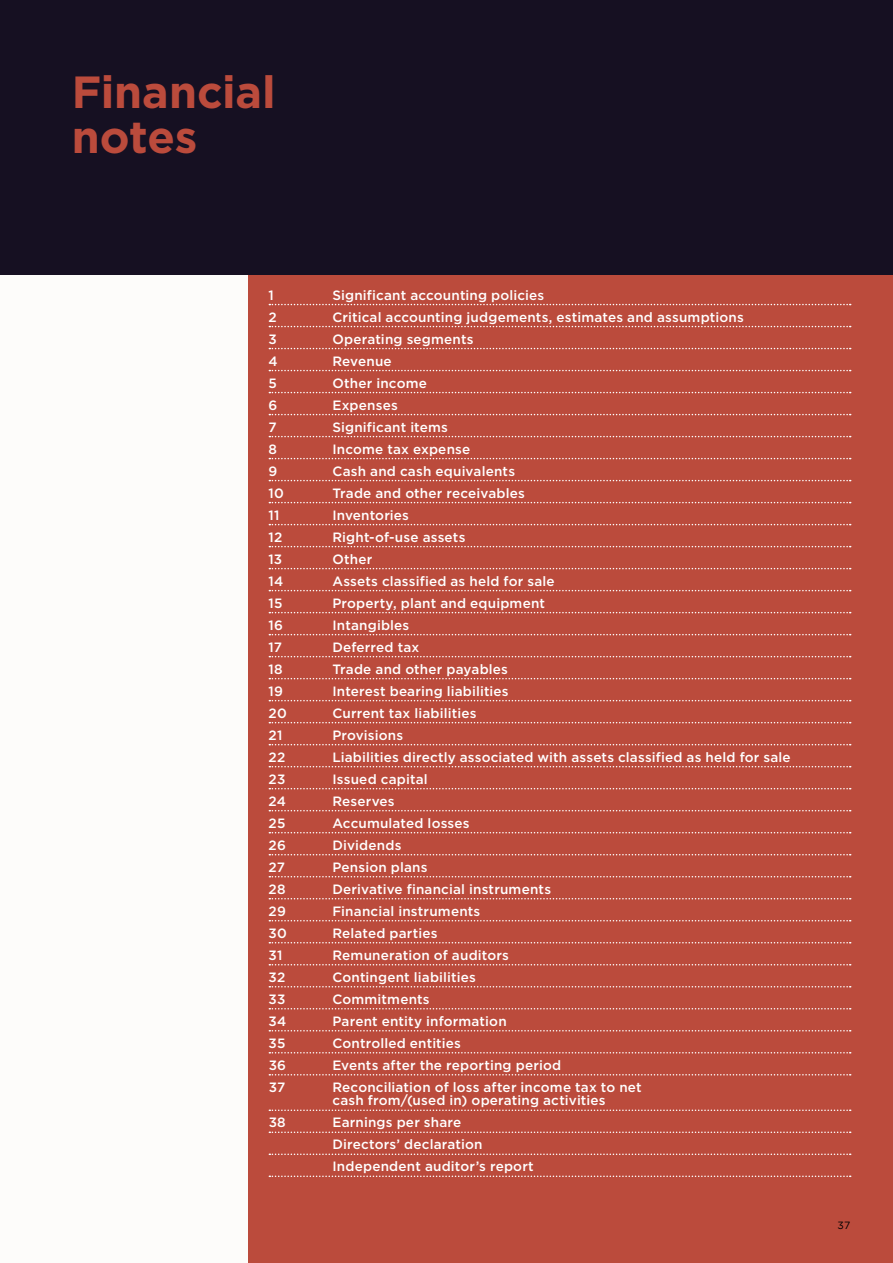
<style>
.page{position:relative;width:893px;height:1263px;background:#fdfcfa}
.page>*{position:absolute;margin:0;border:0;box-sizing:border-box;transform-origin:0 0}
.t1{font:700 45px/45px "Gotham";letter-spacing:-.005em;color:#bb4b3c}
.t2{font:500 13.5px/22px "Gotham";letter-spacing:.01em;color:#fff}
.t3{font:10.5px "Gotham";color:#000}
</style>
<div class="page">
<div style="left:248px;top:274px;width:645px;height:989px;background:#bb4b3c"></div>
<svg style="left:269px;top:304px;width:582px;height:1px"></svg>
<svg style="left:269px;top:326px;width:582px;height:1px"></svg>
<svg style="left:269px;top:348px;width:582px;height:1px"></svg>
<svg style="left:269px;top:370px;width:582px;height:1px"></svg>
<svg style="left:269px;top:392px;width:582px;height:1px"></svg>
<svg style="left:269px;top:414px;width:582px;height:1px"></svg>
<svg style="left:269px;top:436px;width:582px;height:1px"></svg>
<svg style="left:269px;top:458px;width:582px;height:1px"></svg>
<svg style="left:269px;top:480px;width:582px;height:1px"></svg>
<svg style="left:269px;top:502px;width:582px;height:1px"></svg>
<svg style="left:269px;top:524px;width:582px;height:1px"></svg>
<svg style="left:269px;top:546px;width:582px;height:1px"></svg>
<svg style="left:269px;top:568px;width:582px;height:1px"></svg>
<svg style="left:269px;top:590px;width:582px;height:1px"></svg>
<svg style="left:269px;top:612px;width:582px;height:1px"></svg>
<svg style="left:269px;top:634px;width:582px;height:1px"></svg>
<svg style="left:269px;top:656px;width:582px;height:1px"></svg>
<svg style="left:269px;top:678px;width:582px;height:1px"></svg>
<svg style="left:269px;top:700px;width:582px;height:1px"></svg>
<svg style="left:269px;top:722px;width:582px;height:1px"></svg>
<svg style="left:269px;top:744px;width:582px;height:1px"></svg>
<svg style="left:269px;top:766px;width:582px;height:1px"></svg>
<svg style="left:269px;top:788px;width:582px;height:1px"></svg>
<svg style="left:269px;top:810px;width:582px;height:1px"></svg>
<svg style="left:269px;top:832px;width:582px;height:1px"></svg>
<svg style="left:269px;top:854px;width:582px;height:1px"></svg>
<svg style="left:269px;top:876px;width:582px;height:1px"></svg>
<svg style="left:269px;top:898px;width:582px;height:1px"></svg>
<svg style="left:269px;top:920px;width:582px;height:1px"></svg>
<svg style="left:269px;top:942px;width:582px;height:1px"></svg>
<svg style="left:269px;top:964px;width:582px;height:1px"></svg>
<svg style="left:269px;top:986px;width:582px;height:1px"></svg>
<svg style="left:269px;top:1008px;width:582px;height:1px"></svg>
<svg style="left:269px;top:1030px;width:582px;height:1px"></svg>
<svg style="left:269px;top:1052px;width:582px;height:1px"></svg>
<svg style="left:269px;top:1074px;width:582px;height:1px"></svg>
<svg style="left:269px;top:1109px;width:582px;height:2px"></svg>
<svg style="left:269px;top:1131px;width:582px;height:2px"></svg>
<svg style="left:269px;top:1153px;width:582px;height:2px"></svg>
<svg style="left:269px;top:1175px;width:582px;height:2px"></svg>
<div style="left:0;top:0;width:893px;height:274px;background:#161022"></div>
<h1 class="t1" style="left:72px;top:70px;width:205px">Financial notes</h1>
<p class="t2" style="left:269px;top:284px;width:7px">1</p>
<p class="t2" style="left:332px;top:284px;width:214px">Significant accounting policies</p>
<p class="t2" style="left:269px;top:306px;width:10px">2</p>
<p class="t2" style="left:332px;top:306px;width:413px">Critical accounting judgements, estimates and assumptions</p>
<p class="t2" style="left:269px;top:328px;width:10px">3</p>
<p class="t2" style="left:332px;top:328px;width:143px">Operating segments</p>
<p class="t2" style="left:269px;top:350px;width:11px">4</p>
<p class="t2" style="left:332px;top:350px;width:61px">Revenue</p>
<p class="t2" style="left:269px;top:372px;width:10px">5</p>
<p class="t2" style="left:332px;top:372px;width:96px">Other income</p>
<p class="t2" style="left:269px;top:394px;width:10px">6</p>
<p class="t2" style="left:332px;top:394px;width:67px">Expenses</p>
<p class="t2" style="left:269px;top:416px;width:10px">7</p>
<p class="t2" style="left:332px;top:416px;width:117px">Significant items</p>
<p class="t2" style="left:269px;top:438px;width:10px">8</p>
<p class="t2" style="left:332px;top:438px;width:139px">Income tax expense</p>
<p class="t2" style="left:269px;top:460px;width:10px">9</p>
<p class="t2" style="left:332px;top:460px;width:184px">Cash and cash equivalents</p>
<p class="t2" style="left:269px;top:482px;width:17px">10</p>
<p class="t2" style="left:332px;top:482px;width:194px">Trade and other receivables</p>
<p class="t2" style="left:269px;top:504px;width:12px">11</p>
<p class="t2" style="left:332px;top:504px;width:78px">Inventories</p>
<p class="t2" style="left:269px;top:526px;width:15px">12</p>
<p class="t2" style="left:332px;top:526px;width:135px">Right-of-use assets</p>
<p class="t2" style="left:269px;top:548px;width:15px">13</p>
<p class="t2" style="left:332px;top:548px;width:41px">Other</p>
<p class="t2" style="left:269px;top:570px;width:16px">14</p>
<p class="t2" style="left:332px;top:570px;width:224px">Assets classified as held for sale</p>
<p class="t2" style="left:269px;top:592px;width:15px">15</p>
<p class="t2" style="left:332px;top:592px;width:214px">Property, plant and equipment</p>
<p class="t2" style="left:269px;top:614px;width:16px">16</p>
<p class="t2" style="left:332px;top:614px;width:78px">Intangibles</p>
<p class="t2" style="left:269px;top:636px;width:15px">17</p>
<p class="t2" style="left:332px;top:636px;width:89px">Deferred tax</p>
<p class="t2" style="left:269px;top:658px;width:16px">18</p>
<p class="t2" style="left:332px;top:658px;width:177px">Trade and other payables</p>
<p class="t2" style="left:269px;top:680px;width:16px">19</p>
<p class="t2" style="left:332px;top:680px;width:178px">Interest bearing liabilities</p>
<p class="t2" style="left:269px;top:702px;width:20px">20</p>
<p class="t2" style="left:332px;top:702px;width:146px">Current tax liabilities</p>
<p class="t2" style="left:269px;top:724px;width:15px">21</p>
<p class="t2" style="left:332px;top:724px;width:72px">Provisions</p>
<p class="t2" style="left:269px;top:746px;width:18px">22</p>
<p class="t2" style="left:332px;top:746px;width:460px">Liabilities directly associated with assets classified as held for sale</p>
<p class="t2" style="left:269px;top:768px;width:18px">23</p>
<p class="t2" style="left:332px;top:768px;width:97px">Issued capital</p>
<p class="t2" style="left:269px;top:790px;width:19px">24</p>
<p class="t2" style="left:332px;top:790px;width:64px">Reserves</p>
<p class="t2" style="left:269px;top:812px;width:18px">25</p>
<p class="t2" style="left:332px;top:812px;width:139px">Accumulated losses</p>
<p class="t2" style="left:269px;top:834px;width:19px">26</p>
<p class="t2" style="left:332px;top:834px;width:71px">Dividends</p>
<p class="t2" style="left:269px;top:856px;width:18px">27</p>
<p class="t2" style="left:332px;top:856px;width:97px">Pension plans</p>
<p class="t2" style="left:269px;top:878px;width:19px">28</p>
<p class="t2" style="left:332px;top:878px;width:220px">Derivative financial instruments</p>
<p class="t2" style="left:269px;top:900px;width:19px">29</p>
<p class="t2" style="left:332px;top:900px;width:150px">Financial instruments</p>
<p class="t2" style="left:269px;top:922px;width:20px">30</p>
<p class="t2" style="left:332px;top:922px;width:107px">Related parties</p>
<p class="t2" style="left:269px;top:944px;width:15px">31</p>
<p class="t2" style="left:332px;top:944px;width:178px">Remuneration of auditors</p>
<p class="t2" style="left:269px;top:966px;width:18px">32</p>
<p class="t2" style="left:332px;top:966px;width:145px">Contingent liabilities</p>
<p class="t2" style="left:269px;top:988px;width:18px">33</p>
<p class="t2" style="left:332px;top:988px;width:99px">Commitments</p>
<p class="t2" style="left:269px;top:1010px;width:19px">34</p>
<p class="t2" style="left:332px;top:1010px;width:176px">Parent entity information</p>
<p class="t2" style="left:269px;top:1032px;width:18px">35</p>
<p class="t2" style="left:332px;top:1032px;width:130px">Controlled entities</p>
<p class="t2" style="left:269px;top:1054px;width:19px">36</p>
<p class="t2" style="left:332px;top:1054px;width:230px">Events after the reporting period</p>
<p class="t2" style="left:269px;top:1076px;width:18px">37</p>
<p class="t2" style="left:332px;top:1080px;width:311px;line-height:13.5px">Reconciliation of loss after income tax to net cash from/(used in) operating activities</p>
<p class="t2" style="left:269px;top:1111px;width:19px">38</p>
<p class="t2" style="left:332px;top:1111px;width:203px">Earnings per share<br>Directors’ declaration<br>Independent auditor’s report</p>
<p class="t3" style="left:837px;top:1219px;width:14px">37</p>
</div>
